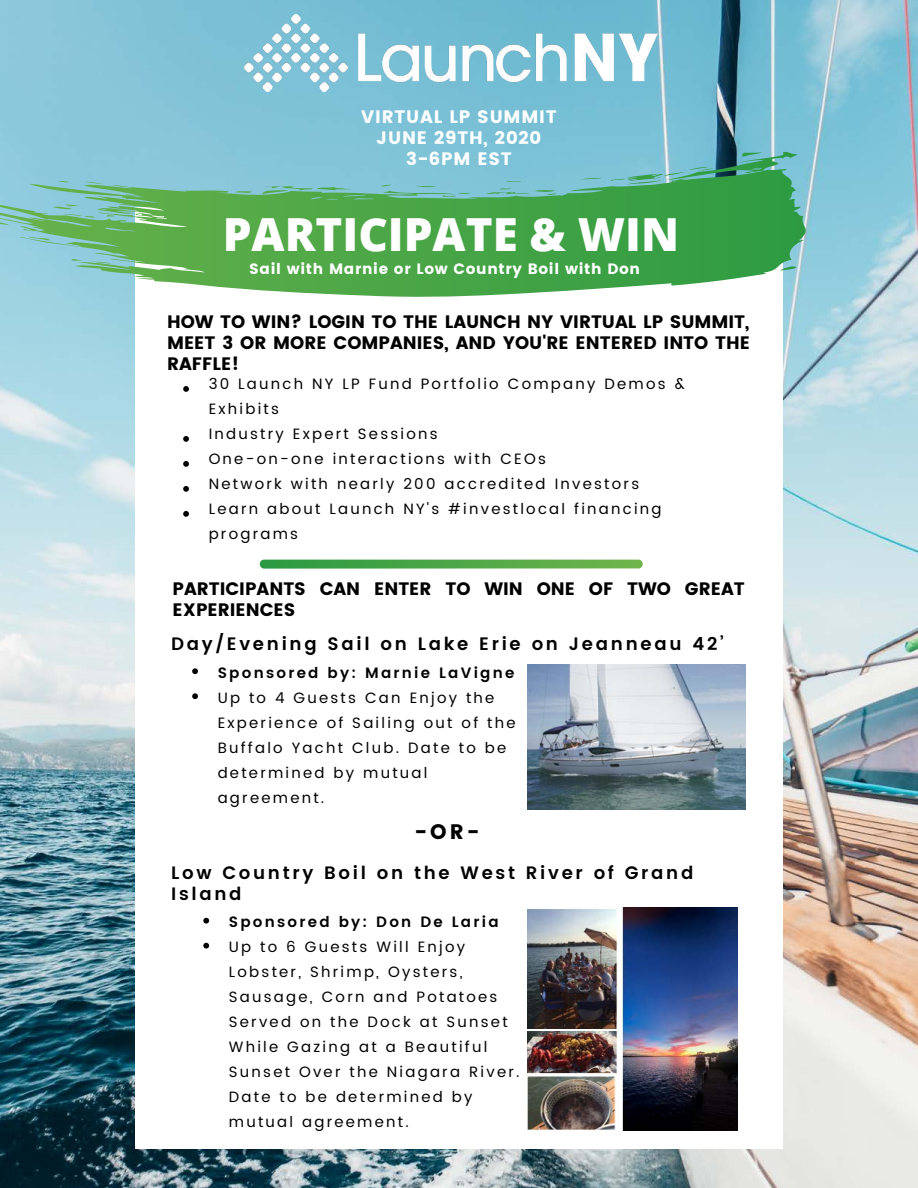
<style>
.page{position:relative;width:918px;height:1188px;background:#fff}
.page>*{position:absolute;margin:0;border:0;box-sizing:border-box;transform-origin:0 0}
.t1{font:800 45.6px "Open Sans";color:#fff}
.t2{font:21px "Poppins";color:#000}
.t3{font:18px/21.1px "Poppins";color:#000;text-align:justify}
.t4{font:600 18px/21.1px "Poppins";letter-spacing:.15em;color:#000}
.t5{font:18px/21.1px "Poppins";letter-spacing:.045em;color:#fff;text-align:center}
.t6{font:15px/25px "Poppins";letter-spacing:.15em;color:#000}
.t7{font:600 15px "Poppins";letter-spacing:.15em;color:#000}
.t8{font:15px "Poppins";letter-spacing:.045em;color:#fff}
</style>
<div class="page">
<img style="left:0;top:0;width:918px;height:1188px">
<div style="left:135px;top:207px;width:648px;height:942px;background:#fff"></div>
<svg style="left:0;top:152px;width:806px;height:145px;background:#67b483"></svg>
<svg style="left:260px;top:560px;width:383px;height:9px;background:#56ab50"></svg>
<img style="left:527px;top:908px;width:211px;height:223px">
<svg style="left:183px;top:386px;width:6px;height:6px"></svg>
<svg style="left:183px;top:436px;width:6px;height:6px"></svg>
<svg style="left:183px;top:461px;width:6px;height:6px"></svg>
<svg style="left:183px;top:486px;width:6px;height:6px"></svg>
<svg style="left:183px;top:511px;width:6px;height:6px"></svg>
<svg style="left:203px;top:918px;width:6px;height:6px"></svg>
<svg style="left:203px;top:943px;width:6px;height:6px"></svg>
<img style="left:245px;top:14px;width:413px;height:78px">
<svg style="left:192px;top:668px;width:6px;height:6px"></svg>
<svg style="left:192px;top:693px;width:6px;height:6px"></svg>
<img style="left:527px;top:665px;width:218px;height:145px">
<p class="t5" style="left:361px;top:106px;width:197px">VIRTUAL LP SUMMIT<br>JUNE 29TH, 2020<br>3-6PM EST</p>
<h1 class="t1" style="left:223px;top:203px;width:458px">PARTICIPATE &amp; WIN</h1>
<p class="t8" style="left:249px;top:261px;width:392px">Sail with Marnie or Low Country Boil with Don</p>
<p class="t3" style="left:167px;top:311px;width:585px">HOW TO WIN? LOGIN TO THE LAUNCH NY VIRTUAL LP SUMMIT, MEET 3 OR MORE COMPANIES, AND YOU'RE ENTERED INTO THE RAFFLE!</p>
<p class="t6" style="left:209px;top:371px;width:478px">30 Launch NY LP Fund Portfolio Company Demos &amp;<br>Exhibits<br>Industry Expert Sessions<br>One-on-one interactions with CEOs<br>Network with nearly 200 accredited Investors<br>Learn about Launch NY's #investlocal financing programs</p>
<p class="t3" style="left:173px;top:578px;width:574px">PARTICIPANTS CAN ENTER TO WIN ONE OF TWO GREAT<br>EXPERIENCES</p>
<p class="t4" style="left:171px;top:633px;width:554px">Day/Evening Sail on Lake Erie on Jeanneau 42’</p>
<p class="t7" style="left:218px;top:664px;width:298px">Sponsored by: Marnie LaVigne</p>
<p class="t6" style="left:218px;top:685px;width:299px">Up to 4 Guests Can Enjoy the<br>Experience of Sailing out of the<br>Buffalo Yacht Club. Date to be determined by mutual agreement.</p>
<h2 class="t2" style="left:415px;top:820px;width:66px">-OR-</h2>
<p class="t4" style="left:171px;top:862px;width:524px">Low Country Boil on the West River of Grand<br>Island</p>
<p class="t7" style="left:229px;top:913px;width:271px">Sponsored by: Don De Laria</p>
<p class="t6" style="left:229px;top:935px;width:292px">Up to 6 Guests Will Enjoy<br>Lobster, Shrimp, Oysters,<br>Sausage, Corn and Potatoes<br>Served on the Dock at Sunset<br>While Gazing at a Beautiful<br>Sunset Over the Niagara River.<br>Date to be determined by mutual agreement.</p>
</div>
